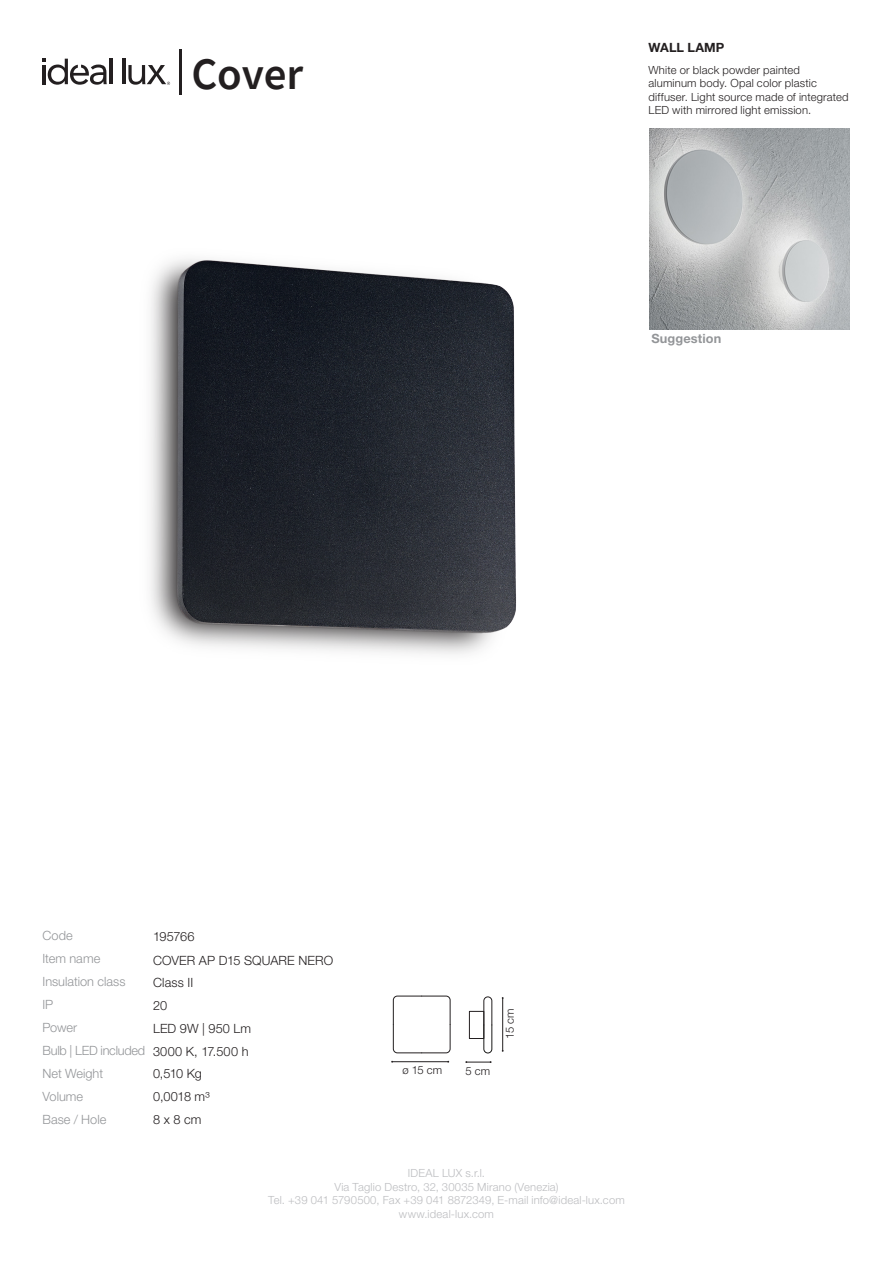
<style>
.page{position:relative;width:893px;height:1263px;background:#fff}
.page>*{position:absolute;margin:0;border:0;box-sizing:border-box;transform-origin:0 0}
.t1{font:600 45px "Source Sans Pro";letter-spacing:-.005em;color:#231f20}
.t2{font:300 12.75px "Helvetica Neue LT Std";letter-spacing:.01em;color:#231f20}
.t3{font:300 12.75px/23px "Helvetica Neue LT Std";color:#939598}
.t4{font:700 12.75px "Helvetica Neue LT Std";letter-spacing:.01em;color:#939598}
.t5{font:700 12.75px "Helvetica Neue LT Std";letter-spacing:.01em;color:#231f20}
.t6{font:300 11.25px/13.5px "Helvetica Neue LT Std";letter-spacing:.015em;color:#231f20}
.t7{font:300 11.25px/13.5px "Helvetica Neue LT Std";letter-spacing:.015em;color:#bcbdc0;text-align:center}
</style>
<div class="page">
<hr style="left:179px;top:49px;width:3px;height:45px;background:#231f20">
<hr style="left:110px;top:59px;width:3px;height:25px;background:#231f20">
<hr style="left:122px;top:59px;width:3px;height:25px;background:#231f20">
<svg style="left:43px;top:59px;width:64px;height:26px"></svg>
<svg style="left:128px;top:65px;width:42px;height:20px"></svg>
<img style="left:150px;top:259px;width:366px;height:395px">
<hr style="left:502px;top:998px;width:1px;height:53px;background:#231f20">
<svg style="left:392px;top:995px;width:59px;height:59px"></svg>
<hr style="left:392px;top:1061px;width:56px;height:1px;background:#231f20">
<svg style="left:465px;top:1061px;width:27px;height:2px"></svg>
<div style="left:469px;top:1011px;width:15px;height:28px;border:1px solid #231f20"></div>
<svg style="left:483px;top:996px;width:10px;height:57px"></svg>
<img style="left:649px;top:128px;width:201px;height:201px">
<p class="t5" style="left:648px;top:39px;width:78px">WALL LAMP</p>
<p class="t1" style="left:191px;top:44px;width:113px">Cover</p>
<p class="t6" style="left:648px;top:63px;width:202px">White or black powder painted aluminum body. Opal color plastic diffuser. Light source made of integrated LED with mirrored light emission.</p>
<p class="t4" style="left:651px;top:330px;width:72px">Suggestion</p>
<p class="t3" style="left:43px;top:924px;width:85px">Code<br>Item name<br>Insulation class</p>
<p class="t2" style="left:153px;top:928px;width:43px">195766</p>
<p class="t2" style="left:153px;top:953px;width:182px">COVER AP D15 SQUARE NERO</p>
<p class="t2" style="left:153px;top:974px;width:42px">Class II</p>
<p class="t3" style="left:43px;top:993px;width:12px">IP</p>
<p class="t3" style="left:42px;top:1016px;width:104px">Power<br>Bulb | LED included</p>
<p class="t2" style="left:153px;top:997px;width:16px">20</p>
<p class="t2" style="left:153px;top:1020px;width:100px">LED 9W | 950 Lm</p>
<p class="t2" style="left:153px;top:1043px;width:97px">3000 K, 17.500 h</p>
<p class="t6" style="left:503px;top:1039px;width:32px;rotate:-90deg">15 cm</p>
<p class="t3" style="left:42px;top:1061px;width:62px">Net Weight</p>
<p class="t2" style="left:153px;top:1066px;width:51px">0,510 Kg</p>
<p class="t6" style="left:402px;top:1062px;width:41px">ø 15 cm</p>
<p class="t6" style="left:466px;top:1063px;width:26px">5 cm</p>
<p class="t3" style="left:42px;top:1084px;width:65px">Volume<br>Base / Hole</p>
<p class="t2" style="left:153px;top:1089px;width:58px">0,0018 m³</p>
<p class="t2" style="left:153px;top:1112px;width:50px">8 x 8 cm</p>
<p class="t7" style="left:268px;top:1166px;width:358px">IDEAL LUX s.r.l.<br>Via Taglio Destro, 32, 30035 Mirano (Venezia)<br>Tel. +39 041 5790500, Fax +39 041 8872349, E-mail info@ideal-lux.com www.ideal-lux.com</p>
</div>
